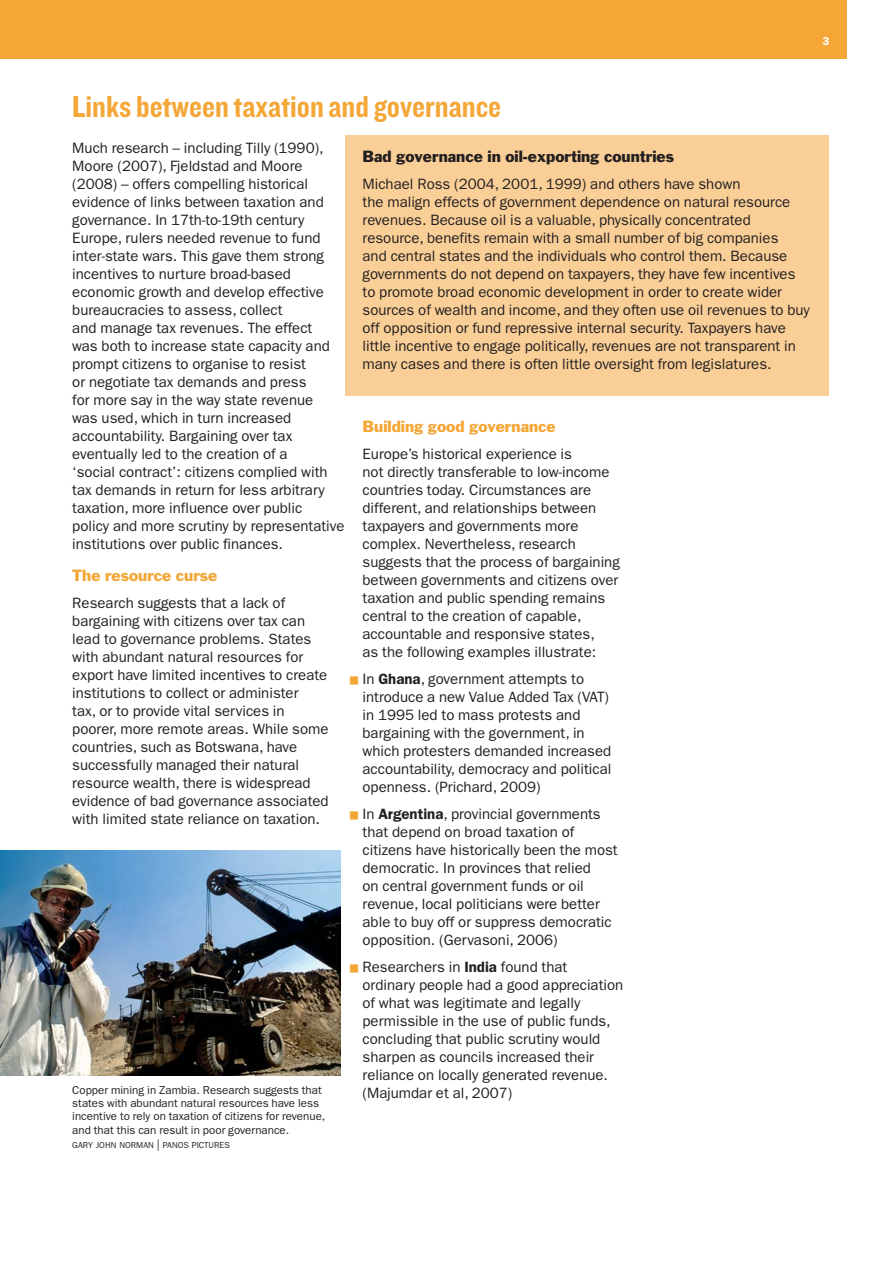
<style>
.page{position:relative;width:893px;height:1263px;background:#fff}
.page>*{position:absolute;margin:0;border:0;box-sizing:border-box;transform-origin:0 0}
.t1{font:31.5px "Knockout HTF50 Welterweight";color:#f4a737}
.t2{font:15px/18px "Franklin Gothic LT";color:#231f20}
.t3{font:15px "Franklin Gothic";color:#f4a737}
.t4{font:15px "Franklin Gothic";color:#231f20}
.t5{font:11.55px/13.5px "Franklin Gothic LT";color:#231f20}
.t6{font:600 11.55px "Franklin Gothic LT";color:#fff}
.t7{font:8.7px "Franklin Gothic LT";color:#231f20}
.s1{font-weight:600}
.s2{font-size:11.55px}
</style>
<div class="page">
<div style="left:0;top:0;width:846px;height:58px;background:#f4a737"></div>
<img style="left:0;top:850px;width:340px;height:226px">
<div style="left:345px;top:135px;width:484px;height:261px;background:#facf97"></div>
<p class="t6" style="left:822px;top:37px;width:8px">3</p>
<h1 class="t1" style="left:72px;top:94px;width:430px">Links between taxation and governance</h1>
<p class="t4" style="left:362px;top:150px;width:313px">Bad governance in oil-exporting countries</p>
<p class="t2" style="left:362px;top:176px;width:449px">Michael Ross (2004, 2001, 1999) and others have shown<br>the malign effects of government dependence on natural resource revenues. Because oil is a valuable, physically concentrated resource, benefits remain with a small number of big companies<br>and central states and the individuals who control them. Because governments do not depend on taxpayers, they have few incentives to promote broad economic development in order to create wider sources of wealth and income, and they often use oil revenues to buy off opposition or fund repressive internal security. Taxpayers have little incentive to engage politically, revenues are not transparent in many cases and there is often little oversight from legislatures.</p>
<p class="t2" style="left:72px;top:140px;width:274px">Much research – including Tilly (1990), Moore (2007), Fjeldstad and Moore (2008) – offers compelling historical evidence of links between taxation and governance. In 17th-to-19th century Europe, rulers needed revenue to fund inter-state wars. This gave them strong incentives to nurture broad-based economic growth and develop effective bureaucracies to assess, collect<br>and manage tax revenues. The effect<br>was both to increase state capacity and prompt citizens to organise to resist<br>or negotiate tax demands and press<br>for more say in the way state revenue<br>was used, which in turn increased accountability. Bargaining over tax eventually led to the creation of a<br>‘social contract’: citizens complied with tax demands in return for less arbitrary taxation, more influence over public<br>policy and more scrutiny by representative institutions over public finances.</p>
<p class="t3" style="left:72px;top:569px;width:147px">The resource curse</p>
<p class="t2" style="left:72px;top:594px;width:258px">Research suggests that a lack of bargaining with citizens over tax can lead to governance problems. States with abundant natural resources for export have limited incentives to create institutions to collect or administer<br>tax, or to provide vital services in poorer, more remote areas. While some countries, such as Botswana, have successfully managed their natural resource wealth, there is widespread evidence of bad governance associated with limited state reliance on taxation.</p>
<p class="t3" style="left:362px;top:420px;width:195px">Building good governance</p>
<p class="t2" style="left:362px;top:446px;width:259px">Europe’s historical experience is<br>not directly transferable to low-income countries today. Circumstances are different, and relationships between taxpayers and governments more complex. Nevertheless, research suggests that the process of bargaining between governments and citizens over taxation and public spending remains central to the creation of capable, accountable and responsive states,<br>as the following examples illustrate:</p>
<p class="t2" style="left:362px;top:671px;width:250px">In <span class="s1">Ghana</span>, government attempts to introduce a new Value Added Tax (VAT) in 1995 led to mass protests and bargaining with the government, in which protesters demanded increased accountability, democracy and political openness. (Prichard, 2009)</p>
<p class="t2" style="left:362px;top:806px;width:257px">In <span class="s1">Argentina</span>, provincial governments that depend on broad taxation of citizens have historically been the most democratic. In provinces that relied<br>on central government funds or oil revenue, local politicians were better able to buy off or suppress democratic opposition. (Gervasoni, 2006)</p>
<p class="t2" style="left:362px;top:959px;width:262px">Researchers in <span class="s1">India</span> found that ordinary people had a good appreciation of what was legitimate and legally permissible in the use of public funds, concluding that public scrutiny would sharpen as councils increased their reliance on locally generated revenue. (Majumdar et al, 2007)</p>
<p class="t5" style="left:72px;top:1084px;width:255px">Copper mining in Zambia. Research suggests that states with abundant natural resources have less incentive to rely on taxation of citizens for revenue, and that this can result in poor governance.</p>
<p class="t7" style="left:72px;top:1141px;width:159px">GARY JOHN NORMAN <span class="s2">|</span> PANOS PICTURES</p>
</div>
